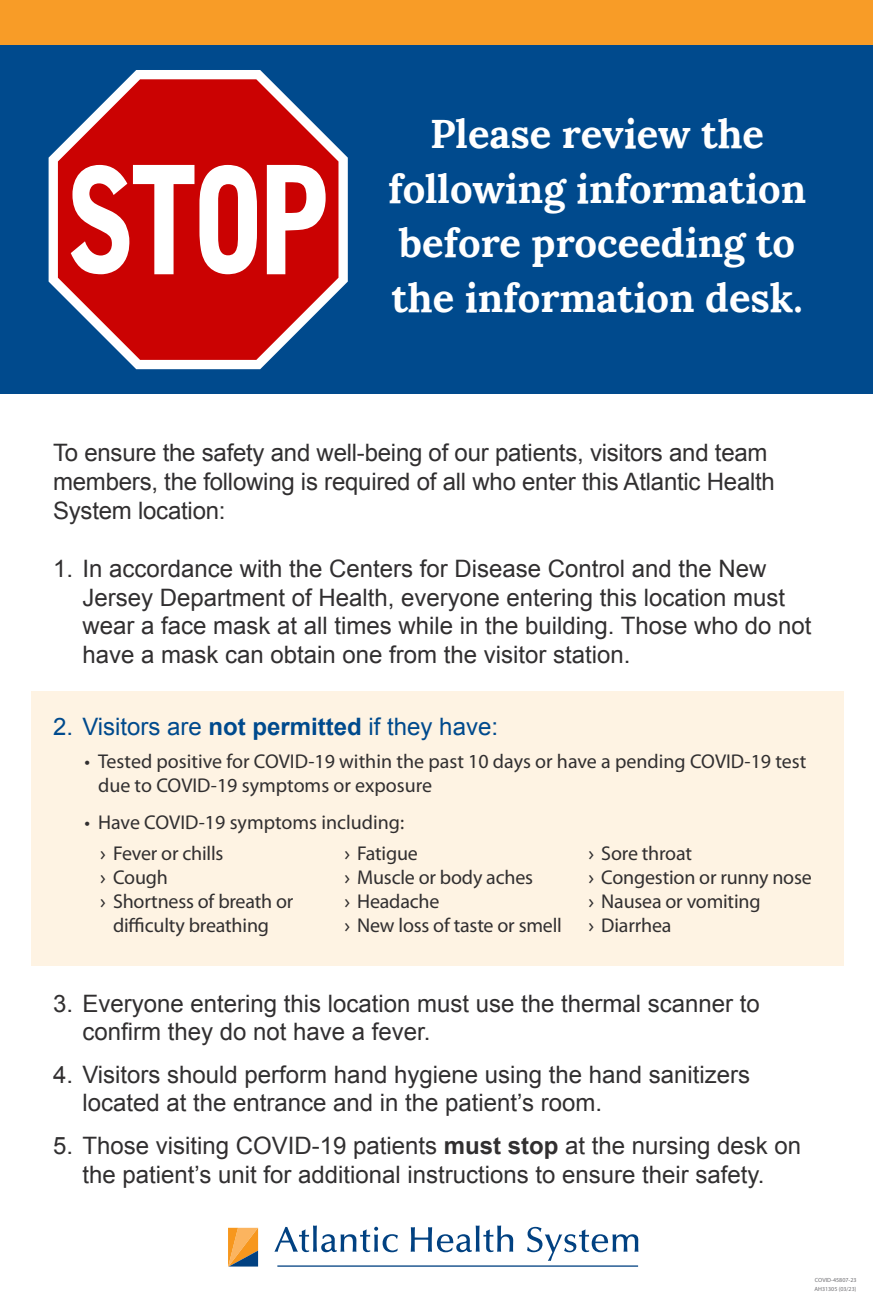
<style>
.page{position:relative;width:873px;height:1305px;background:#fff}
.page>*{position:absolute;margin:0;border:0;box-sizing:border-box;transform-origin:0 0}
.Heads{font:700 39.95px/54.5px "Lora";color:#fff;text-align:center}
.Body_Copy{font:24px/28.8px "Arial";color:#312f30}
.t1{font:24px "Arial";color:#004a8d}
.t2{font:20px/24px "Myriad Pro";letter-spacing:-.01em;color:#312f30}
.Body_Copy-2{font:6px/9.1px "Myriad Pro";color:#717074}
.s1{font-weight:700}
.s2{font-family:"Futura Std"}
</style>
<div class="page">
<div style="left:31px;top:691px;width:812px;height:275px;background:#fef3e3"></div>
<div style="left:0;top:0;width:873px;height:45px;background:#f89c27"></div>
<div style="left:0;top:45px;width:873px;height:349px;background:#004a8d"></div>
<svg style="left:228px;top:1228px;width:30px;height:39px"></svg>
<svg style="left:274px;top:1226px;width:364px;height:41px"></svg>
<svg style="left:49px;top:70px;width:299px;height:299px"></svg>
<svg style="left:58px;top:79px;width:280px;height:281px;fill:#cb0202"></svg>
<svg style="left:71px;top:165px;width:186px;height:109px;background:#e68787"></svg>
<svg style="left:267px;top:165px;width:59px;height:109px;background:#e89393"></svg>
<p class="Heads" style="left:388px;top:103px;width:419px">Please review the following information before proceeding to the information desk.</p>
<p class="Body_Copy" style="left:53px;top:439px;width:723px">To ensure the safety and well-being of our patients, visitors and team members, the following is required of all who enter this Atlantic Health<br>System location:</p>
<p class="Body_Copy" style="left:82px;top:554px;width:731px;text-indent:-29px">1. In accordance with the Centers for Disease Control and the New Jersey Department of Health, everyone entering this location must wear a face mask at all times while in the building. Those who do not have a mask can obtain one from the visitor station.</p>
<p class="t1" style="left:53px;top:711px;width:446px">2. Visitors are <span class="s1">not permitted</span> if they have:</p>
<p class="t2" style="left:98px;top:749px;width:710px;text-indent:-14px">• Tested positive for COVID-19 within the past 10 days or have a pending COVID-19 test due to COVID-19 symptoms or exposure</p>
<p class="t2" style="left:85px;top:810px;width:321px">• Have COVID-19 symptoms including:</p>
<p class="t2" style="left:100px;top:841px;width:125px"><span class="s2">›</span> Fever or chills</p>
<p class="t2" style="left:100px;top:865px;width:70px"><span class="s2">›</span> Cough</p>
<p class="t2" style="left:100px;top:889px;width:195px;text-align:center"><span class="s2">›</span> Shortness of breath or difficulty breathing</p>
<p class="t2" style="left:344px;top:841px;width:76px"><span class="s2">›</span> Fatigue</p>
<p class="t2" style="left:344px;top:865px;width:191px"><span class="s2">›</span> Muscle or body aches</p>
<p class="t2" style="left:344px;top:889px;width:97px"><span class="s2">›</span> Headache</p>
<p class="t2" style="left:344px;top:913px;width:220px"><span class="s2">›</span> New loss of taste or smell</p>
<p class="t2" style="left:588px;top:841px;width:106px"><span class="s2">›</span> Sore throat</p>
<p class="t2" style="left:588px;top:865px;width:226px"><span class="s2">›</span> Congestion or runny nose</p>
<p class="t2" style="left:588px;top:889px;width:174px"><span class="s2">›</span> Nausea or vomiting</p>
<p class="t2" style="left:588px;top:913px;width:85px"><span class="s2">›</span> Diarrhea</p>
<p class="Body_Copy" style="left:82px;top:989px;width:679px;text-indent:-29px">3. Everyone entering this location must use the thermal scanner to confirm they do not have a fever.</p>
<p class="Body_Copy" style="left:82px;top:1060px;width:669px;text-indent:-29px">4. Visitors should perform hand hygiene using the hand sanitizers located at the entrance and in the patient’s room.</p>
<p class="Body_Copy" style="left:53px;top:1131px;width:750px;text-align:center">5. Those visiting COVID-19 patients <span class="s1">must stop</span> at the nursing desk on the patient’s unit for additional instructions to ensure their safety.</p>
<p class="Body_Copy-2" style="left:814px;top:1275px;width:44px">COVID-45807-23<br>AH31305 (03/23)</p>
</div>
